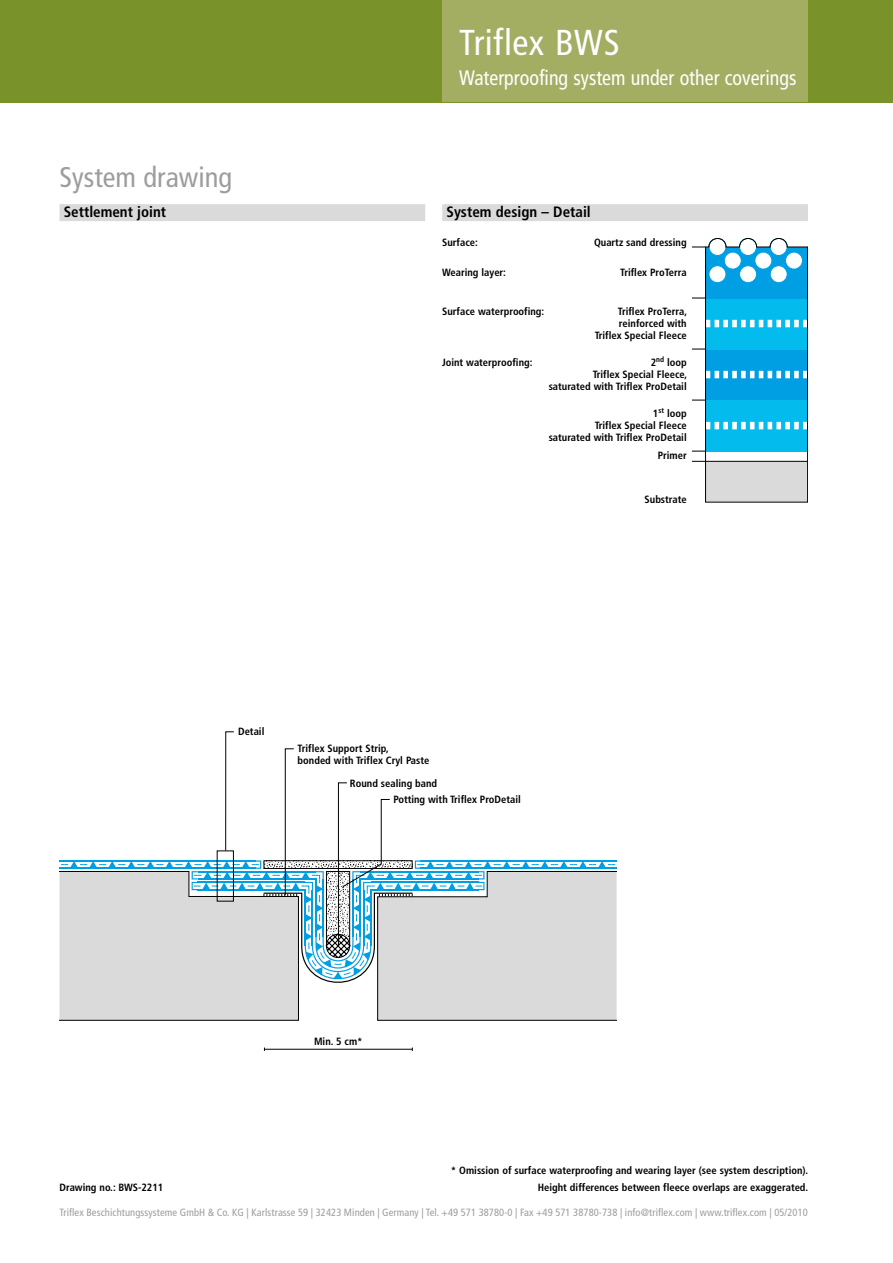
<style>
.page{position:relative;width:893px;height:1263px;background:#fff}
.page>*{position:absolute;margin:0;border:0;box-sizing:border-box;transform-origin:0 0}
.t1{font:condensed 36px "Frutiger LT";letter-spacing:.01em;color:#fff}
.t2{font:condensed 28.5px "Frutiger LT";color:#9c9d9d}
.t3{font:condensed 21px "Frutiger LT";color:#fff;scale:.95 1}
.t4{font:700 condensed 15px "Frutiger LT";color:#000}
.t5{font:700 condensed 10.5px/12px "Frutiger LT";color:#000;text-align:right}
.t6{font:condensed 10.5px "Frutiger LT";letter-spacing:.01em;color:#9c9d9d}
</style>
<div class="page">
<div style="left:0;top:0;width:893px;height:102px;background:#799229"></div>
<div style="left:442px;top:0;width:366px;height:102px;background:#a3ae63"></div>
<div style="left:60px;top:204px;width:365px;height:17px;background:#dadada"></div>
<hr style="left:264px;top:1049px;width:148px;height:1px;background:#000">
<svg style="left:60px;top:731px;width:557px;height:289px"></svg>
<svg style="left:692px;top:238px;width:116px;height:264px"></svg>
<div style="left:442px;top:204px;width:366px;height:17px;background:#dadada"></div>
<h2 class="t2" style="left:60px;top:161px;width:174px">System drawing</h2>
<h3 class="t4" style="left:64px;top:203px;width:104px">Settlement joint</h3>
<h1 class="t1" style="left:459px;top:22px;width:162px">Triflex BWS</h1>
<h3 class="t3" style="left:459px;top:66px;width:356px">Waterproofing system under other coverings</h3>
<h3 class="t4" style="left:446px;top:203px;width:146px">System design – Detail</h3>
<p class="t5" style="left:442px;top:236px;width:37px">Surface:</p>
<p class="t5" style="left:594px;top:236px;width:94px">Quartz sand dressing</p>
<p class="t5" style="left:442px;top:267px;width:65px">Wearing layer:</p>
<p class="t5" style="left:620px;top:267px;width:68px">Triflex ProTerra</p>
<p class="t5" style="left:442px;top:305px;width:104px">Surface waterproofing:</p>
<p class="t5" style="left:595px;top:305px;width:94px">Triflex ProTerra, reinforced with<br>Triflex Special Fleece</p>
<p class="t5" style="left:442px;top:356px;width:92px">Joint waterproofing:</p>
<p class="t5" style="left:549px;top:356px;width:140px">2<sup>nd</sup> loop<br>Triflex Special Fleece, saturated with Triflex ProDetail</p>
<p class="t5" style="left:549px;top:408px;width:140px">1<sup>st</sup> loop<br>Triflex Special Fleece<br>saturated with Triflex ProDetail</p>
<p class="t5" style="left:658px;top:449px;width:30px">Primer</p>
<p class="t5" style="left:645px;top:493px;width:44px">Substrate</p>
<p class="t5" style="left:238px;top:725px;width:28px">Detail</p>
<p class="t5" style="left:298px;top:742px;width:133px;text-align:left">Triflex Support Strip,<br>bonded with Triflex Cryl Paste</p>
<p class="t5" style="left:393px;top:775px;width:129px;line-height:16px;text-align:left;text-indent:-43px">Round sealing band<br>Potting with Triflex ProDetail</p>
<p class="t5" style="left:60px;top:1181px;width:105px">Drawing no.: BWS-2211</p>
<p class="t5" style="left:314px;top:1036px;width:50px">Min. 5 cm*</p>
<p class="t5" style="left:451px;top:1164px;width:359px">* Omission of surface waterproofing and wearing layer (see system description).</p>
<p class="t5" style="left:538px;top:1181px;width:272px">Height differences between fleece overlaps are exaggerated.</p>
<p class="t6" style="left:60px;top:1206px;width:750px">Triflex Beschichtungssysteme GmbH &amp; Co. KG | Karlstrasse 59 | 32423 Minden | Germany | Tel. +49 571 38780-0 | Fax +49 571 38780-738 | info@triflex.com | www.triflex.com | 05/2010</p>
</div>
